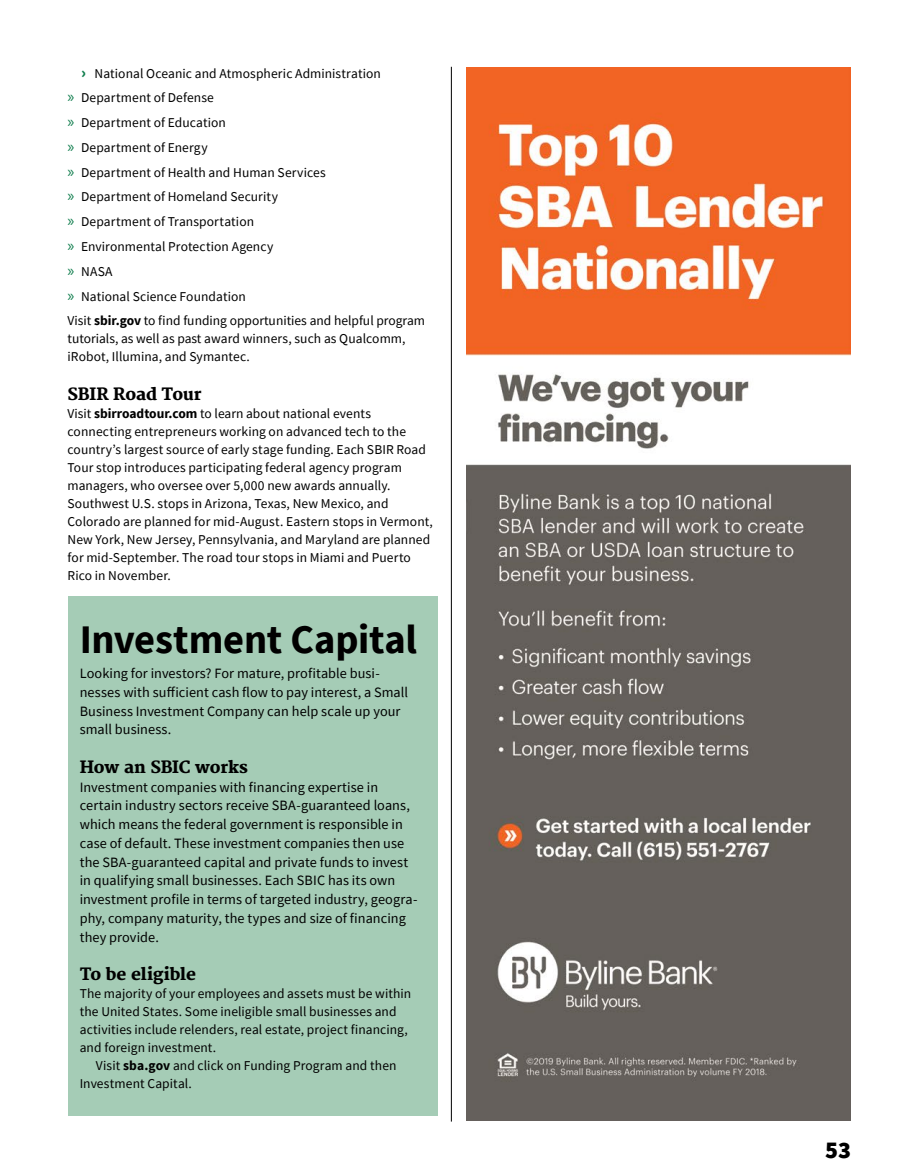
<style>
.page{position:relative;width:905px;height:1175px;background:#fff}
.page>*{position:absolute;margin:0;border:0;box-sizing:border-box;transform-origin:0 0}
.t1{font:700 40.5px "Source Sans Pro";letter-spacing:-.005em;color:#000}
.t2{font:900 24px "Source Sans Pro";color:#000}
.t3{font:800 16.5px "Merriweather";letter-spacing:-.005em;color:#000}
.t4{font:14.25px/18.8px "Source Sans Pro";letter-spacing:.005em;color:#000}
.t5{font:13.5px/18px "Source Sans Pro";letter-spacing:.005em;color:#000}
.s1{font-weight:900;font-size:16.5px;color:#0f7d4d}
.s2{font-family:"Myriad Pro";font-size:16.5px;color:#0f7d4d}
.s3{font-weight:700}
</style>
<div class="page">
<div style="left:68px;top:596px;width:369px;height:520px;background:#a5ccb6"></div>
<hr style="left:451px;top:67px;width:1px;height:1054px;background:#000">
<img style="left:466px;top:68px;width:384px;height:1052px">
<p class="t5" style="left:68px;top:61px;width:359px;line-height:24.8px;text-indent:14px"><span class="s1">›</span> National Oceanic and Atmospheric Administration<br><span class="s2">»</span> Department of Defense<br><span class="s2">»</span> Department of Education<br><span class="s2">»</span> Department of Energy<br><span class="s2">»</span> Department of Health and Human Services<br><span class="s2">»</span> Department of Homeland Security<br><span class="s2">»</span> Department of Transportation<br><span class="s2">»</span> Environmental Protection Agency<br><span class="s2">»</span> NASA<br><span class="s2">»</span> National Science Foundation<br>Visit <span class="s3">sbir.gov</span> to find funding opportunities and helpful program</p>
<p class="t5" style="left:68px;top:330px;width:339px">tutorials, as well as past award winners, such as Qualcomm, iRobot, Illumina, and Symantec.</p>
<p class="t3" style="left:68px;top:384px;width:136px">SBIR Road Tour</p>
<p class="t5" style="left:68px;top:404px;width:367px">Visit <span class="s3">sbirroadtour.com</span> to learn about national events connecting entrepreneurs working on advanced tech to the country’s largest source of early stage funding. Each SBIR Road Tour stop introduces participating federal agency program managers, who oversee over 5,000 new awards annually.<br>Southwest U.S. stops in Arizona, Texas, New Mexico, and Colorado are planned for mid-August. Eastern stops in Vermont, New York, New Jersey, Pennsylvania, and Maryland are planned for mid-September. The road tour stops in Miami and Puerto Rico in November.</p>
<h1 class="t1" style="left:80px;top:612px;width:339px">Investment Capital</h1>
<p class="t4" style="left:80px;top:664px;width:330px">Looking for investors? For mature, profitable busi&shy;nesses with sufficient cash flow to pay interest, a Small Business Investment Company can help scale up your small business.</p>
<p class="t3" style="left:80px;top:757px;width:170px">How an SBIC works</p>
<p class="t4" style="left:80px;top:777px;width:339px">Investment companies with financing expertise in certain industry sectors receive SBA-guaranteed loans, which means the federal government is responsible in case of default. These investment companies then use the SBA-guaranteed capital and private funds to invest in qualifying small businesses. Each SBIC has its own investment profile in terms of targeted industry, geogra&shy;phy, company maturity, the types and size of financing they provide.</p>
<p class="t3" style="left:80px;top:964px;width:118px">To be eligible</p>
<p class="t5" style="left:80px;top:984px;width:333px">The majority of your employees and assets must be within the United States. Some ineligible small businesses and activities include relenders, real estate, project financing, and foreign investment.</p>
<p class="t5" style="left:80px;top:1056px;width:318px;text-indent:16px">Visit <span class="s3">sba.gov</span> and click on Funding Program and then<br>Investment Capital.</p>
<h2 class="t2" style="left:825px;top:1133px;width:27px">53</h2>
</div>
